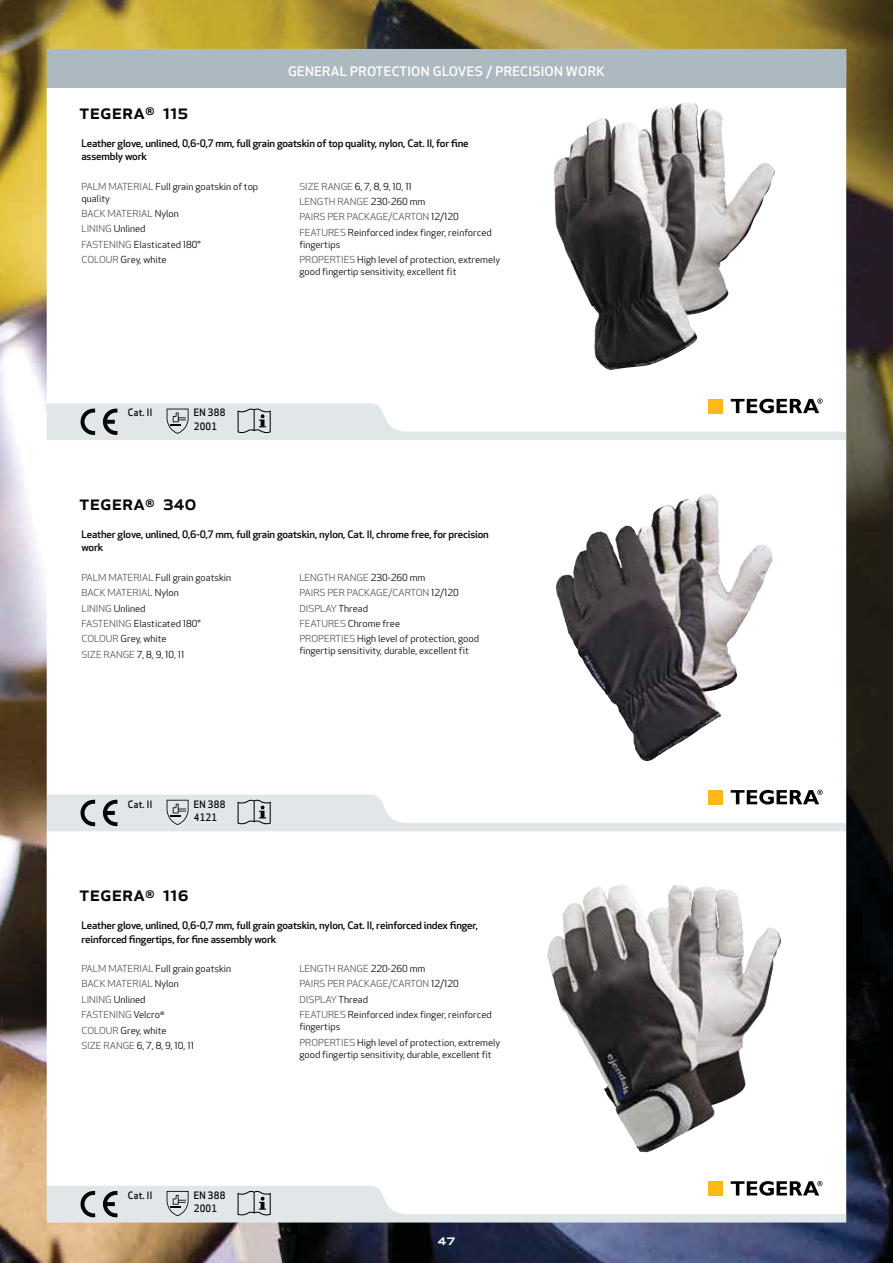
<style>
.page{position:relative;width:893px;height:1263px;background:#fff}
.page>*{position:absolute;margin:0;border:0;box-sizing:border-box;transform-origin:0 0}
.t1{font:500 21px "Apex New";color:#040809}
.t2{font:500 15px "Apex New";color:#fff}
.t3{font:500 12.9px "Apex New";letter-spacing:.02em;color:#fff;scale:1.06 1}
.t4{font:500 10.2px/13.5px "Apex New";letter-spacing:-.015em;color:#040809;scale:1.06 1}
.t5{font:500 10.05px/13.2px "Apex New";letter-spacing:.025em;color:#040809;scale:.95 1}
.t6{font:9.45px/15.5px "Apex New";color:#040809;scale:1.06 1}
.t7{font:9.45px/15.5px "Apex New";color:#58585a;scale:1.06 1}
.s1{color:#58585a}
.s2{color:#040809}
</style>
<div class="page">
<img style="left:0;top:0;width:893px;height:1263px">
<h3 class="t3" style="left:288px;top:66px;width:300px">GENERAL PROTECTION GLOVES / PRECISION WORK</h3>
<h1 class="t1" style="left:79px;top:103px;width:110px">tegera<sup>®</sup> 115</h1>
<p class="t4" style="left:81px;top:137px;width:367px">Leather glove, unlined, 0,6-0,7 mm, full grain goatskin of top quality, nylon, Cat. II, for fine assembly work</p>
<p class="t6" style="left:81px;top:181px;width:168px;line-height:12px"><span class="s1">PALM MATERIAL</span> Full grain goatskin of top quality</p>
<p class="t6" style="left:81px;top:207px;width:114px"><span class="s1">BACK MATERIAL</span> Nylon<br><span class="s1">LINING</span> Unlined<br><span class="s1">FASTENING</span> Elasticated 180°<br><span class="s1">COLOUR</span> Grey, white</p>
<p class="t6" style="left:299px;top:179px;width:183px"><span class="s1">SIZE RANGE</span> 6, 7, 8, 9, 10, 11<br><span class="s1">LENGTH RANGE</span> 230-260 mm<br><span class="s1">PAIRS PER PACKAGE/CARTON</span> 12/120<br><span class="s1">FEATURES</span> Reinforced index finger, reinforced</p>
<p class="t6" style="left:299px;top:238px;width:191px">fingertips<br><span class="s1">PROPERTIES</span> High level of protection, extremely</p>
<p class="t6" style="left:299px;top:265px;width:150px">good fingertip sensitivity, excellent fit</p>
<p class="t5" style="left:128px;top:407px;width:27px">Cat. II</p>
<p class="t5" style="left:194px;top:407px;width:35px">EN 388<br>2001</p>
<h1 class="t1" style="left:79px;top:494px;width:119px">tegera<sup>®</sup> 340</h1>
<p class="t4" style="left:81px;top:528px;width:386px">Leather glove, unlined, 0,6-0,7 mm, full grain goatskin, nylon, Cat. II, chrome free, for precision work</p>
<p class="t6" style="left:81px;top:571px;width:143px"><span class="s1">PALM MATERIAL</span> Full grain goatskin<br><span class="s1">BACK MATERIAL</span> Nylon<br><span class="s1">LINING</span> Unlined<br><span class="s1">FASTENING</span> Elasticated 180°<br><span class="s1">COLOUR</span> Grey, white<br><span class="s1">SIZE RANGE</span> 7, 8, 9, 10, 11</p>
<p class="t7" style="left:299px;top:571px;width:171px">LENGTH RANGE <span class="s2">230-260 mm<br></span>PAIRS PER PACKAGE/CARTON <span class="s2">12/120<br></span>DISPLAY <span class="s2">Thread<br></span>FEATURES <span class="s2">Chrome free<br></span>PROPERTIES <span class="s2">High level of protection, good</span></p>
<p class="t6" style="left:299px;top:644px;width:161px">fingertip sensitivity, durable, excellent fit</p>
<p class="t5" style="left:128px;top:798px;width:27px">Cat. II</p>
<p class="t5" style="left:194px;top:798px;width:35px">EN 388<br>4121</p>
<h1 class="t1" style="left:79px;top:885px;width:111px">tegera<sup>®</sup> 116</h1>
<p class="t4" style="left:81px;top:920px;width:376px">Leather glove, unlined, 0,6-0,7 mm, full grain goatskin, nylon, Cat. II, reinforced index finger, reinforced fingertips, for fine assembly work</p>
<p class="t6" style="left:81px;top:962px;width:143px"><span class="s1">PALM MATERIAL</span> Full grain goatskin<br><span class="s1">BACK MATERIAL</span> Nylon<br><span class="s1">LINING</span> Unlined<br><span class="s1">FASTENING</span> Velcro<sup>®<br></sup><span class="s1">COLOUR</span> Grey, white<br><span class="s1">SIZE RANGE</span> 6, 7, 8, 9, 10, 11</p>
<p class="t6" style="left:299px;top:962px;width:183px"><span class="s1">LENGTH RANGE</span> 220-260 mm<br><span class="s1">PAIRS PER PACKAGE/CARTON</span> 12/120<br><span class="s1">DISPLAY</span> Thread<br><span class="s1">FEATURES</span> Reinforced index finger, reinforced</p>
<p class="t6" style="left:299px;top:1020px;width:191px">fingertips<br><span class="s1">PROPERTIES</span> High level of protection, extremely</p>
<p class="t6" style="left:299px;top:1047px;width:183px">good fingertip sensitivity, durable, excellent fit</p>
<p class="t5" style="left:128px;top:1189px;width:27px">Cat. II</p>
<p class="t5" style="left:194px;top:1189px;width:35px">EN 388<br>2001</p>
<h2 class="t2" style="left:437px;top:1234px;width:19px">47</h2>
</div>
